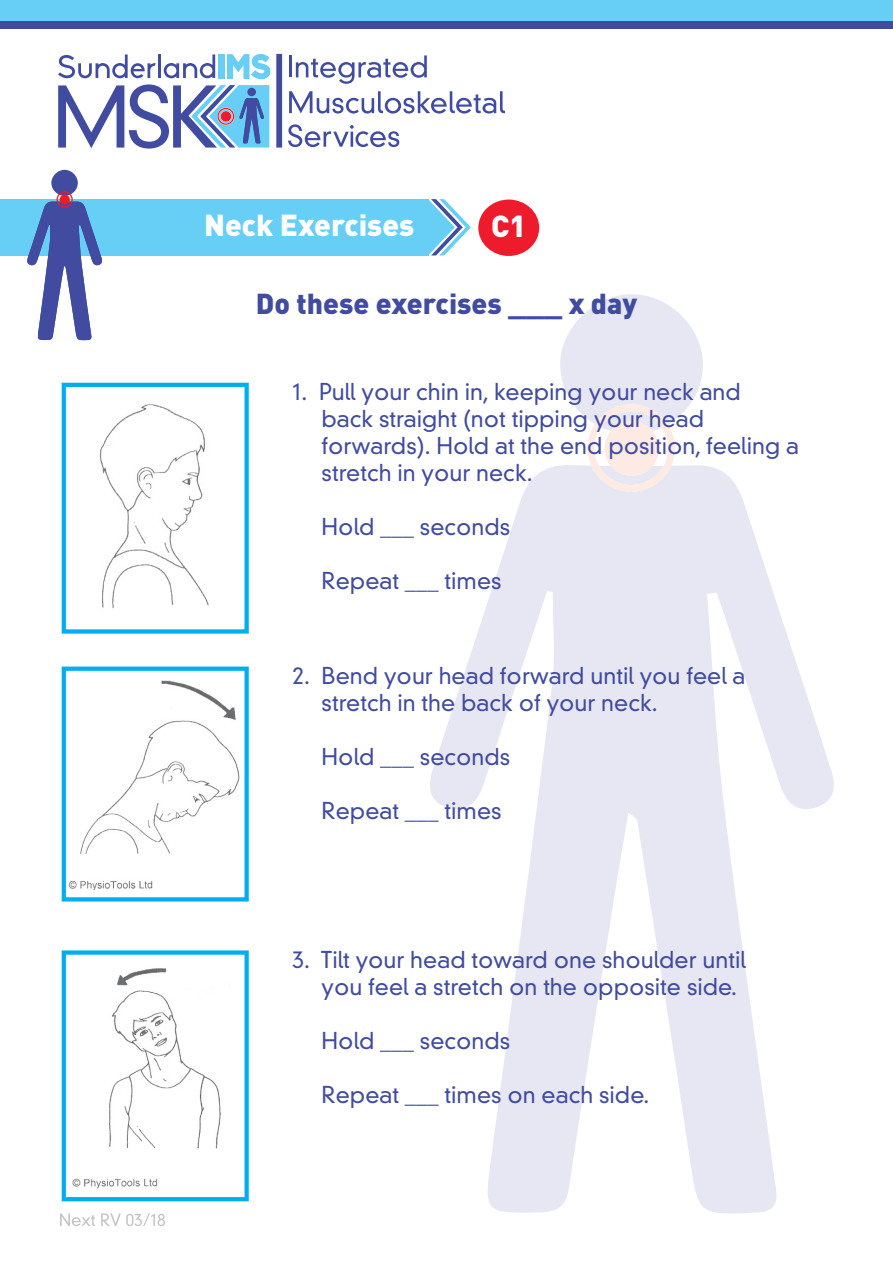
<style>
.page{position:relative;width:893px;height:1263px;background:#fff}
.page>*{position:absolute;margin:0;border:0;box-sizing:border-box;transform-origin:0 0}
.t1{font:900 30px "DIN";color:#fff}
.t2{font:900 28.5px "DIN";color:#414ba0}
.t3{font:300 22.5px/27px "DIN Neuzeit Grotesk Std";color:#414ba0}
</style>
<div class="page">
<svg style="left:430px;top:466px;width:404px;height:747px;fill:#e7e7f3"></svg>
<svg style="left:559px;top:294px;width:144px;height:198px"></svg>
<div style="left:0;top:0;width:893px;height:21px;background:#67cef5"></div>
<div style="left:0;top:21px;width:893px;height:8px;background:#414ba0"></div>
<div style="left:0;top:199px;width:428px;height:56px;background:#67cef5"></div>
<svg style="left:428px;top:199px;width:43px;height:56px"></svg>
<div style="left:51px;top:170px;width:27px;height:26px;background:#414ba0;border-radius:50%"></div>
<svg style="left:27px;top:191px;width:76px;height:150px"></svg>
<svg style="left:58px;top:54px;width:212px;height:95px"></svg>
<div style="left:247px;top:88px;width:9px;height:8px;background:#414ba0;border-radius:50%"></div>
<hr style="left:289px;top:55px;width:3px;height:22px;background:#414ba0">
<svg style="left:296px;top:55px;width:131px;height:29px"></svg>
<svg style="left:289px;top:91px;width:216px;height:23px"></svg>
<svg style="left:288px;top:124px;width:111px;height:23px"></svg>
<div style="left:276px;top:54px;width:6px;height:94px;background:#414ba0"></div>
<div style="left:478px;top:200px;width:61px;height:56px;background:#ee1b2c;border-radius:50%"></div>
<div style="left:62px;top:383px;width:187px;height:251px;border:4px solid #00aeef"></div>
<div style="left:62px;top:666px;width:187px;height:235px;border:4px solid #00aeef"></div>
<div style="left:62px;top:950px;width:187px;height:251px;background:#fff;border:4px solid #00aeef"></div>
<img style="left:99px;top:404px;width:110px;height:204px">
<img style="left:68px;top:680px;width:172px;height:209px">
<img style="left:72px;top:968px;width:149px;height:221px">
<svg style="left:60px;top:1213px;width:105px;height:13px"></svg>
<h1 class="t1" style="left:204px;top:205px;width:212px">Neck Exercises</h1>
<h1 class="t1" style="left:491px;top:206px;width:36px">C1</h1>
<p class="t2" style="left:256px;top:285px;width:383px">Do these exercises ___ x day</p>
<p class="t3" style="left:322px;top:378px;width:479px;text-indent:-29px">1. Pull your chin in, keeping your neck and<br>back straight (not tipping your head forwards). Hold at the end position, feeling a stretch in your neck.</p>
<p class="t3" style="left:322px;top:513px;width:190px">Hold ___ seconds</p>
<p class="t3" style="left:322px;top:567px;width:181px">Repeat ___ times</p>
<p class="t3" style="left:322px;top:662px;width:425px;text-indent:-29px">2. Bend your head forward until you feel a stretch in the back of your neck.</p>
<p class="t3" style="left:322px;top:743px;width:190px">Hold ___ seconds</p>
<p class="t3" style="left:322px;top:797px;width:181px">Repeat ___ times</p>
<p class="t3" style="left:322px;top:946px;width:426px;text-indent:-29px">3. Tilt your head toward one shoulder until you feel a stretch on the opposite side.</p>
<p class="t3" style="left:322px;top:1027px;width:190px">Hold ___ seconds</p>
<p class="t3" style="left:322px;top:1081px;width:329px">Repeat ___ times on each side.</p>
</div>
